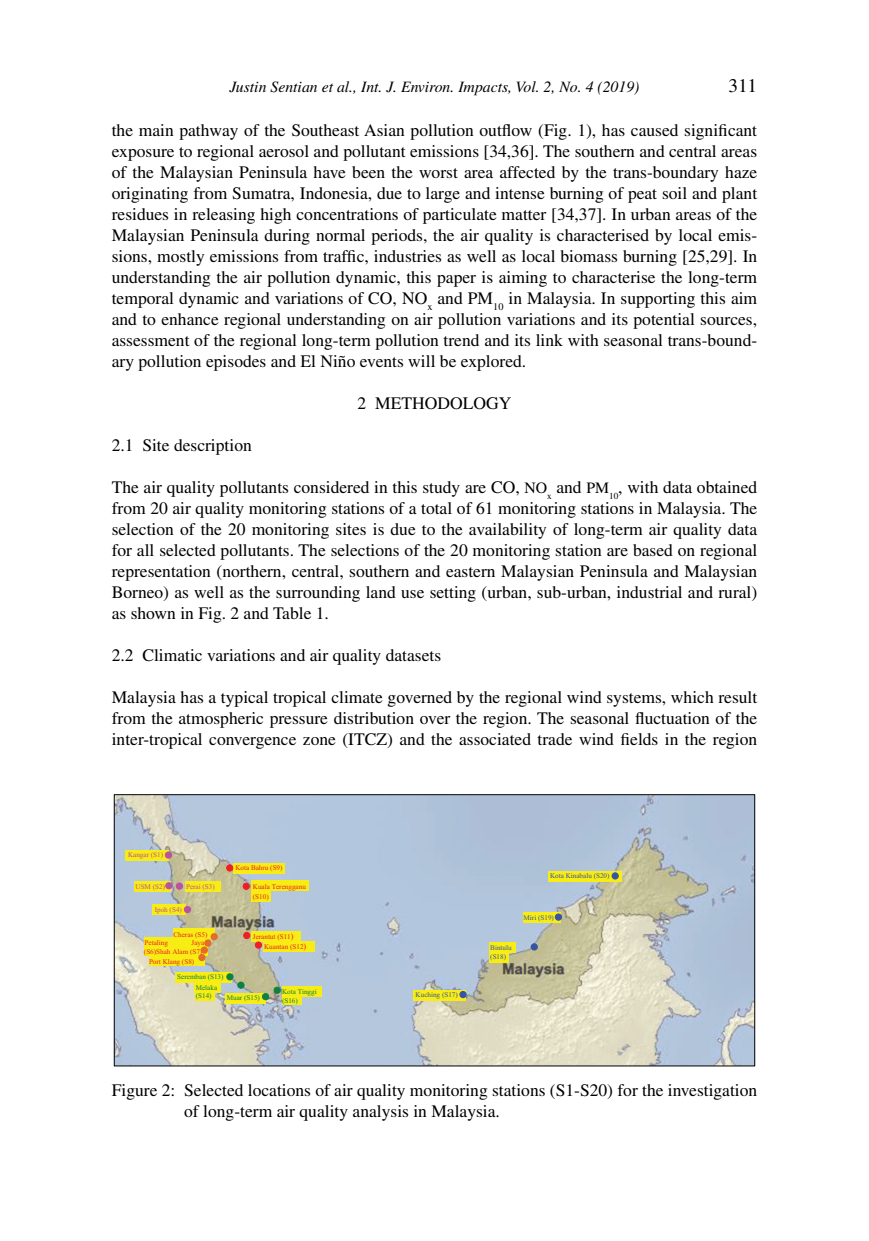
<style>
.page{position:relative;width:869px;height:1241px;background:#fff}
.page>*{position:absolute;margin:0;border:0;box-sizing:border-box;transform-origin:0 0}
.t1{font:19.25px "Times LT Std";color:#000}
.t2{font:17.5px/21px "Times LT Std";color:#000;text-align:justify}
.t3{font:italic 15.75px "Times LT Std";color:#000}
.t4{font:7.17px/10.5px "Times New Roman";color:#ed1f24}
.t5{font:7.17px/8.6px "Times New Roman";color:#3953a4}
.t6{font:7.17px/8.6px "Times New Roman";color:#0c8140}
.t7{font:7.17px "Times New Roman";color:#b9529f}
.s1{font-size:15.75px}
.s2{font-size:8.4px}
</style>
<div class="page">
<img style="left:116px;top:796px;width:636px;height:268px">
<div style="left:114px;top:794px;width:640px;height:272px;border:1px solid #000"></div>
<div style="left:413px;top:989px;width:52px;height:11px;background:#f7ec13"></div>
<div style="left:489px;top:942px;width:26px;height:10px;background:#f7ec13"></div>
<div style="left:489px;top:952px;width:19px;height:10px;background:#f7ec13"></div>
<div style="left:522px;top:912px;width:38px;height:10px;background:#f7ec13"></div>
<div style="left:548px;top:870px;width:73px;height:11px;background:#f7ec13"></div>
<div style="left:459px;top:991px;width:7px;height:6px;background:#3953a4;border-radius:50%"></div>
<div style="left:459px;top:990px;width:7px;height:7px;border:1px solid #3953a4;border-radius:50%"></div>
<div style="left:530px;top:943px;width:7px;height:7px;background:#3953a4;border-radius:3px"></div>
<div style="left:530px;top:943px;width:7px;height:7px;border:1px solid #3953a4;border-radius:3px"></div>
<div style="left:555px;top:913px;width:6px;height:7px;background:#3953a4;border-radius:50%"></div>
<div style="left:554px;top:913px;width:7px;height:7px;border:1px solid #3953a4;border-radius:50%"></div>
<div style="left:611px;top:872px;width:7px;height:6px;background:#3953a4;border-radius:50%"></div>
<div style="left:611px;top:872px;width:7px;height:7px;border:1px solid #3953a4;border-radius:50%"></div>
<div style="left:152px;top:904px;width:34px;height:11px;background:#f7ec13"></div>
<div style="left:185px;top:881px;width:35px;height:10px;background:#f7ec13"></div>
<div style="left:126px;top:850px;width:43px;height:10px;background:#f7ec13"></div>
<div style="left:134px;top:880px;width:37px;height:11px;background:#f7ec13"></div>
<div style="left:184px;top:906px;width:7px;height:6px;border:1px solid #b9529f;border-radius:50%"></div>
<div style="left:176px;top:882px;width:6px;height:7px;background:#b9529f;border-radius:50%"></div>
<div style="left:176px;top:882px;width:7px;height:7px;border:1px solid #b9529f;border-radius:50%"></div>
<div style="left:165px;top:851px;width:6px;height:7px;background:#b9529f;border-radius:50%"></div>
<div style="left:165px;top:851px;width:7px;height:7px;border:1px solid #b9529f;border-radius:50%"></div>
<svg style="left:165px;top:881px;width:8px;height:8px"></svg>
<div style="left:234px;top:863px;width:51px;height:10px;background:#f7ec13"></div>
<div style="left:251px;top:880px;width:58px;height:10px;background:#f7ec13"></div>
<div style="left:251px;top:890px;width:20px;height:11px;background:#f7ec13"></div>
<div style="left:251px;top:930px;width:50px;height:11px;background:#f7ec13"></div>
<div style="left:263px;top:941px;width:51px;height:10px;background:#f7ec13"></div>
<div style="left:226px;top:864px;width:7px;height:6px;background:#ed1f24;border-radius:50%"></div>
<div style="left:226px;top:864px;width:7px;height:7px;border:1px solid #ed1f24;border-radius:50%"></div>
<div style="left:243px;top:932px;width:7px;height:6px;background:#ed1f24;border-radius:50%"></div>
<div style="left:243px;top:931px;width:7px;height:7px;border:1px solid #ed1f24;border-radius:50%"></div>
<div style="left:255px;top:941px;width:6px;height:7px;background:#ed1f24;border-radius:50%"></div>
<div style="left:255px;top:941px;width:7px;height:7px;border:1px solid #ed1f24;border-radius:50%"></div>
<svg style="left:243px;top:884px;width:6px;height:5px"></svg>
<div style="left:242px;top:882px;width:8px;height:7px;border:1px solid #ed1f24;border-radius:50%"></div>
<div style="left:173px;top:928px;width:42px;height:10px;background:#f7ec13"></div>
<div style="left:151px;top:945px;width:56px;height:10px;background:#f7ec13"></div>
<div style="left:144px;top:937px;width:63px;height:10px;background:#f7ec13"></div>
<div style="left:144px;top:947px;width:16px;height:9px;background:#f7ec13"></div>
<div style="left:149px;top:954px;width:55px;height:11px;background:#f7ec13"></div>
<div style="left:211px;top:933px;width:6px;height:7px;border:1px solid #e36d25;border-radius:50%"></div>
<div style="left:201px;top:946px;width:6px;height:7px;background:#e36d25;border-radius:50%"></div>
<div style="left:201px;top:946px;width:7px;height:7px;border:1px solid #e36d25;border-radius:50%"></div>
<div style="left:205px;top:939px;width:6px;height:7px;background:#e36d25;border-radius:50%"></div>
<div style="left:204px;top:939px;width:7px;height:7px;border:1px solid #e36d25;border-radius:50%"></div>
<svg style="left:199px;top:954px;width:6px;height:6px"></svg>
<div style="left:198px;top:953px;width:7px;height:7px;border:1px solid #e36d25;border-radius:50%"></div>
<div style="left:195px;top:982px;width:26px;height:10px;background:#f7ec13"></div>
<div style="left:195px;top:992px;width:19px;height:8px;background:#f7ec13"></div>
<div style="left:282px;top:986px;width:39px;height:10px;background:#f7ec13"></div>
<div style="left:282px;top:996px;width:19px;height:8px;background:#f7ec13"></div>
<div style="left:225px;top:992px;width:40px;height:11px;background:#f7ec13"></div>
<div style="left:175px;top:972px;width:57px;height:10px;background:#f7ec13"></div>
<div style="left:238px;top:981px;width:6px;height:7px;background:#0c8140;border-radius:50%"></div>
<div style="left:237px;top:981px;width:7px;height:7px;border:1px solid #0c8140;border-radius:50%"></div>
<div style="left:273px;top:986px;width:7px;height:7px;background:#0c8140;border-radius:3px"></div>
<div style="left:273px;top:986px;width:8px;height:7px;border:1px solid #0c8140;border-radius:3px"></div>
<svg style="left:261px;top:992px;width:9px;height:7px"></svg>
<svg style="left:228px;top:973px;width:5px;height:6px"></svg>
<div style="left:226px;top:973px;width:7px;height:7px;border:1px solid #0c8140;border-radius:50%"></div>
<p class="t3" style="left:229px;top:78px;width:411px">Justin Sentian et al., Int. J. Environ. Impacts, Vol. 2, No. 4 (2019)</p>
<p class="t1" style="left:728px;top:75px;width:30px">311</p>
<p class="t2" style="left:112px;top:120px;width:646px">the main pathway of the Southeast Asian pollution outflow (Fig. 1), has caused significant exposure to regional aerosol and pollutant emissions [34,36]. The southern and central areas of the Malaysian Peninsula have been the worst area affected by the trans-boundary haze originating from Sumatra, Indonesia, due to large and intense burning of peat soil and plant residues in releasing high concentrations of particulate matter [34,37]. In urban areas of the Malaysian Peninsula during normal periods, the air quality is characterised by local emis&shy;sions, mostly emissions from traffic, industries as well as local biomass burning [25,29]. In understanding the air pollution dynamic, this paper is aiming to characterise the long-term temporal dynamic and variations of CO, NO<sub>x</sub> and PM<sub>10</sub> in Malaysia. In supporting this aim and to enhance regional understanding on air pollution variations and its potential sources, assessment of the regional long-term pollution trend and its link with seasonal trans-bound&shy;ary pollution episodes and El Niño events will be explored.</p>
<p class="t2" style="left:357px;top:393px;width:142px">2 METHODOLOgy</p>
<p class="t2" style="left:112px;top:435px;width:141px">2.1 Site description</p>
<p class="t2" style="left:112px;top:477px;width:646px">The air quality pollutants considered in this study are CO, <span class="s1">NO</span><sub>x</sub> and <span class="s1">PM</span><sub>10</sub>, with data obtained from 20 air quality monitoring stations of a total of 61 monitoring stations in Malaysia. The selection of the 20 monitoring sites is due to the availability of long-term air quality data for all selected pollutants. The selections of the 20 monitoring station are based on regional representation (northern, central, southern and eastern Malaysian Peninsula and Malaysian Borneo) as well as the surrounding land use setting (urban, sub-urban, industrial and rural) as shown in Fig. 2 and Table 1.</p>
<p class="t2" style="left:112px;top:645px;width:331px">2.2 Climatic variations and air quality datasets</p>
<p class="t2" style="left:112px;top:687px;width:646px">Malaysia has a typical tropical climate governed by the regional wind systems, which result from the atmospheric pressure distribution over the region. The seasonal fluctuation of the inter-tropical convergence zone (ITCZ) and the associated trade wind fields in the region</p>
<p class="t7" style="left:128px;top:852px;width:37px">Kangar (S1)</p>
<p class="t7" style="left:135px;top:883px;width:31px">USM (S2)</p>
<p class="t7" style="left:186px;top:883px;width:30px">Perai (S3)</p>
<p class="t7" style="left:155px;top:906px;width:29px">Ipoh (S4)</p>
<p class="t4" style="left:173px;top:929px;width:35px">Cheras (S5)</p>
<p class="t4" style="left:144px;top:938px;width:25px">Petaling</p>
<p class="t4" style="left:144px;top:939px;width:62px;line-height:8.6px;text-align:right">Jaya<br>(S6)Shah Alam (S7)</p>
<p class="t4" style="left:149px;top:956px;width:47px">Port Klang (S8)</p>
<p class="t6" style="left:177px;top:973px;width:48px">Seremban (S13)</p>
<p class="t4" style="left:235px;top:862px;width:49px">Kota Bahru (S9)</p>
<p class="t4" style="left:253px;top:881px;width:54px">Kuala Terengganu (S10)</p>
<p class="t4" style="left:264px;top:932px;width:44px;text-indent:-11px">Jerantut (S11<span class="s2">)<br></span>Kuantan (S12<span class="s2">)</span></p>
<p class="t6" style="left:196px;top:983px;width:23px">Melaka (S14)</p>
<p class="t6" style="left:227px;top:993px;width:35px">Muar (S15)</p>
<p class="t6" style="left:282px;top:987px;width:36px">Kota Tinggi (S16)</p>
<p class="t5" style="left:415px;top:990px;width:44px">Kuching (S17)</p>
<p class="t5" style="left:549px;top:871px;width:61px">Kota Kinabalu (S20)</p>
<p class="t5" style="left:490px;top:944px;width:23px">Bintulu (S18)</p>
<p class="t5" style="left:523px;top:913px;width:32px">Miri (S19)</p>
<p class="t2" style="left:184px;top:1079px;width:574px;text-indent:-72px">Figure 2: Selected locations of air quality monitoring stations (S1-S20) for the investigation of long-term air quality analysis in Malaysia.</p>
</div>
